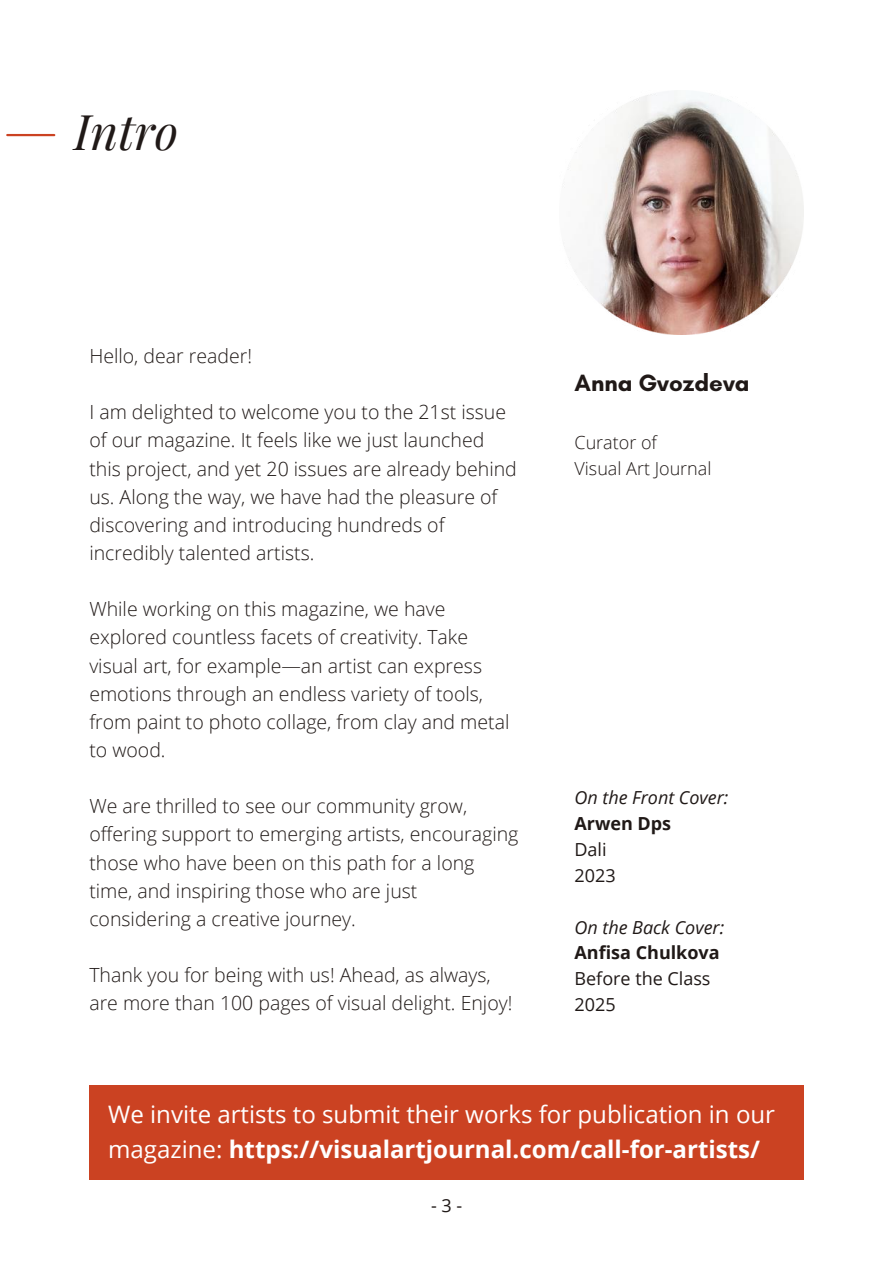
<style>
.page{position:relative;width:893px;height:1264px;background:#fff}
.page>*{position:absolute;margin:0;border:0;box-sizing:border-box;transform-origin:0 0}
.t1{font:italic 48px "Playfair Display";color:#201917}
.t2{font:24px/34.8px "Open Sans";color:#fff}
.t3{font:700 24px "Glacial Indifference";color:#201917}
.t4{font:300 19.5px/28.2px "Open Sans";color:#201917}
.t5{font:italic 18px "Open Sans";color:#201917}
.t6{font:18px/25.8px "Open Sans";color:#201917}
.t7{font:300 18px/25.8px "Open Sans";color:#201917}
.t8{font:700 18px "Open Sans";color:#201917}
.s1{font-weight:700}
</style>
<div class="page">
<div style="left:89px;top:1085px;width:715px;height:94px;background:#cb4222"></div>
<img style="left:564px;top:93px;width:239px;height:242px">
<hr style="left:7px;top:134px;width:47px;height:2px;background:#cb4222">
<h1 class="t1" style="left:74px;top:98px;width:106px">Intro</h1>
<p class="t4" style="left:89px;top:341px;width:164px">Hello, dear reader!</p>
<p class="t4" style="left:89px;top:397px;width:429px">I am delighted to welcome you to the 21st issue of our magazine. It feels like we just launched this project, and yet 20 issues are already behind us. Along the way, we have had the pleasure of discovering and introducing hundreds of incredibly talented artists.</p>
<p class="t4" style="left:89px;top:594px;width:421px">While working on this magazine, we have explored countless facets of creativity. Take visual art, for example—an artist can express emotions through an endless variety of tools, from paint to photo collage, from clay and metal to wood.</p>
<p class="t4" style="left:89px;top:791px;width:430px">We are thrilled to see our community grow, offering support to emerging artists, encouraging those who have been on this path for a long time, and inspiring those who are just considering a creative journey.</p>
<p class="t4" style="left:89px;top:960px;width:424px">Thank you for being with us! Ahead, as always, are more than 100 pages of visual delight. Enjoy!</p>
<p class="t3" style="left:574px;top:368px;width:177px">Anna Gvozdeva</p>
<p class="t7" style="left:574px;top:429px;width:138px">Curator of<br>Visual Art Journal</p>
<p class="t5" style="left:574px;top:784px;width:155px">On the Front Cover:</p>
<p class="t8" style="left:574px;top:810px;width:98px">Arwen Dps</p>
<p class="t6" style="left:574px;top:836px;width:43px">Dali<br>2023</p>
<p class="t5" style="left:574px;top:914px;width:151px">On the Back Cover:</p>
<p class="t8" style="left:574px;top:940px;width:147px">Anfisa Chulkova</p>
<p class="t6" style="left:574px;top:965px;width:138px">Before the Class<br>2025</p>
<p class="t2" style="left:108px;top:1096px;width:668px">We invite artists to submit their works for publication in our magazine: <span class="s1">https://visualartjournal.com/call-for-artists/</span></p>
<p class="t6" style="left:431px;top:1191px;width:33px">- 3 -</p>
</div>
